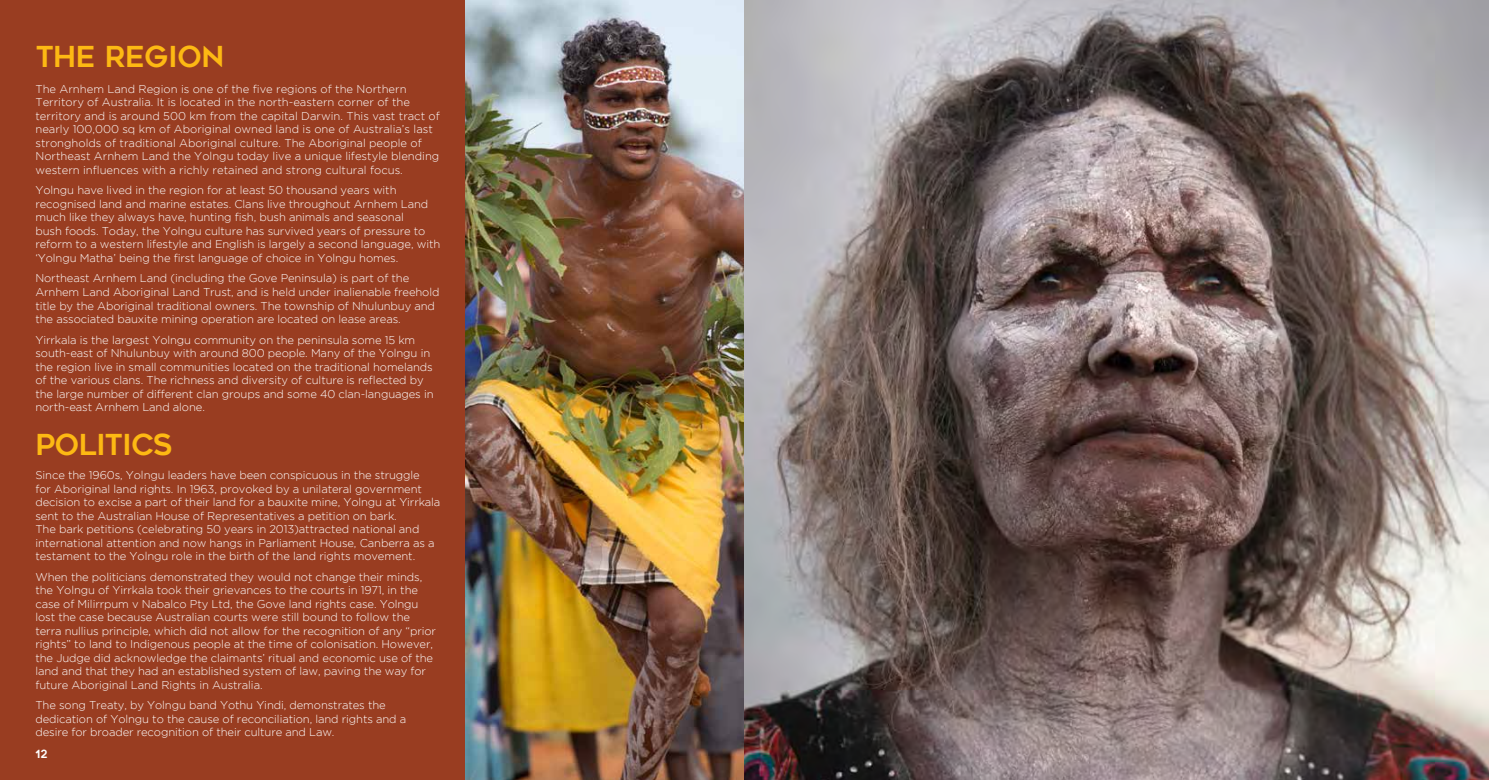
<style>
.page{position:relative;width:1489px;height:780px;background:#fff}
.page>*{position:absolute;margin:0;border:0;box-sizing:border-box;transform-origin:0 0}
.t1{font:28.75px "Geometos";letter-spacing:-.01em;color:#fdb913}
.t2{font:300 11.25px/13.5px "Gotham";letter-spacing:-.01em;color:#fff}
.t3{font:11.25px "Geometos";color:#fff}
</style>
<div class="page">
<img style="left:464px;top:0;width:1024px;height:780px">
<div style="left:0;top:0;width:464px;height:780px;background:#993d21"></div>
<h1 class="t1" style="left:35px;top:40px;width:190px">THE REGION</h1>
<p class="t2" style="left:35px;top:82px;width:406px">The Arnhem Land Region is one of the five regions of the Northern Territory of Australia. It is located in the north-eastern corner of the territory and is around 500 km from the capital Darwin. This vast tract of nearly 100,000 sq km of Aboriginal owned land is one of Australia’s last strongholds of traditional Aboriginal culture. The Aboriginal people of Northeast Arnhem Land the Yolngu today live a unique lifestyle blending western influences with a richly retained and strong cultural focus.</p>
<p class="t2" style="left:35px;top:183px;width:406px">Yolngu have lived in the region for at least 50 thousand years with recognised land and marine estates. Clans live throughout Arnhem Land much like they always have, hunting fish, bush animals and seasonal<br>bush foods. Today, the Yolngu culture has survived years of pressure to reform to a western lifestyle and English is largely a second language, with ‘Yolngu Matha’ being the first language of choice in Yolngu homes.</p>
<p class="t2" style="left:35px;top:271px;width:405px">Northeast Arnhem Land (including the Gove Peninsula) is part of the Arnhem Land Aboriginal Land Trust, and is held under inalienable freehold title by the Aboriginal traditional owners. The township of Nhulunbuy and the associated bauxite mining operation are located on lease areas.</p>
<p class="t2" style="left:35px;top:333px;width:399px">Yirrkala is the largest Yolngu community on the peninsula some 15 km south-east of Nhulunbuy with around 800 people. Many of the Yolngu in the region live in small communities located on the traditional homelands of the various clans. The richness and diversity of culture is reflected by the large number of different clan groups and some 40 clan-languages in north-east Arnhem Land alone.</p>
<h1 class="t1" style="left:35px;top:429px;width:138px">POLITICS</h1>
<p class="t2" style="left:35px;top:468px;width:406px">Since the 1960s, Yolngu leaders have been conspicuous in the struggle<br>for Aboriginal land rights. In 1963, provoked by a unilateral government decision to excise a part of their land for a bauxite mine, Yolngu at Yirrkala sent to the Australian House of Representatives a petition on bark.<br>The bark petitions (celebrating 50 years in 2013)attracted national and international attention and now hangs in Parliament House, Canberra as a testament to the Yolngu role in the birth of the land rights movement.</p>
<p class="t2" style="left:35px;top:570px;width:402px">When the politicians demonstrated they would not change their minds, the Yolngu of Yirrkala took their grievances to the courts in 1971, in the case of Milirrpum v Nabalco Pty Ltd, the Gove land rights case. Yolngu lost the case because Australian courts were still bound to follow the terra nullius principle, which did not allow for the recognition of any “prior rights” to land to Indigenous people at the time of colonisation. However, the Judge did acknowledge the claimants’ ritual and economic use of the land and that they had an established system of law, paving the way for future Aboriginal Land Rights in Australia.</p>
<p class="t2" style="left:35px;top:698px;width:372px">The song Treaty, by Yolngu band Yothu Yindi, demonstrates the dedication of Yolngu to the cause of reconciliation, land rights and a desire for broader recognition of their culture and Law.</p>
<p class="t3" style="left:35px;top:747px;width:14px">12</p>
</div>
